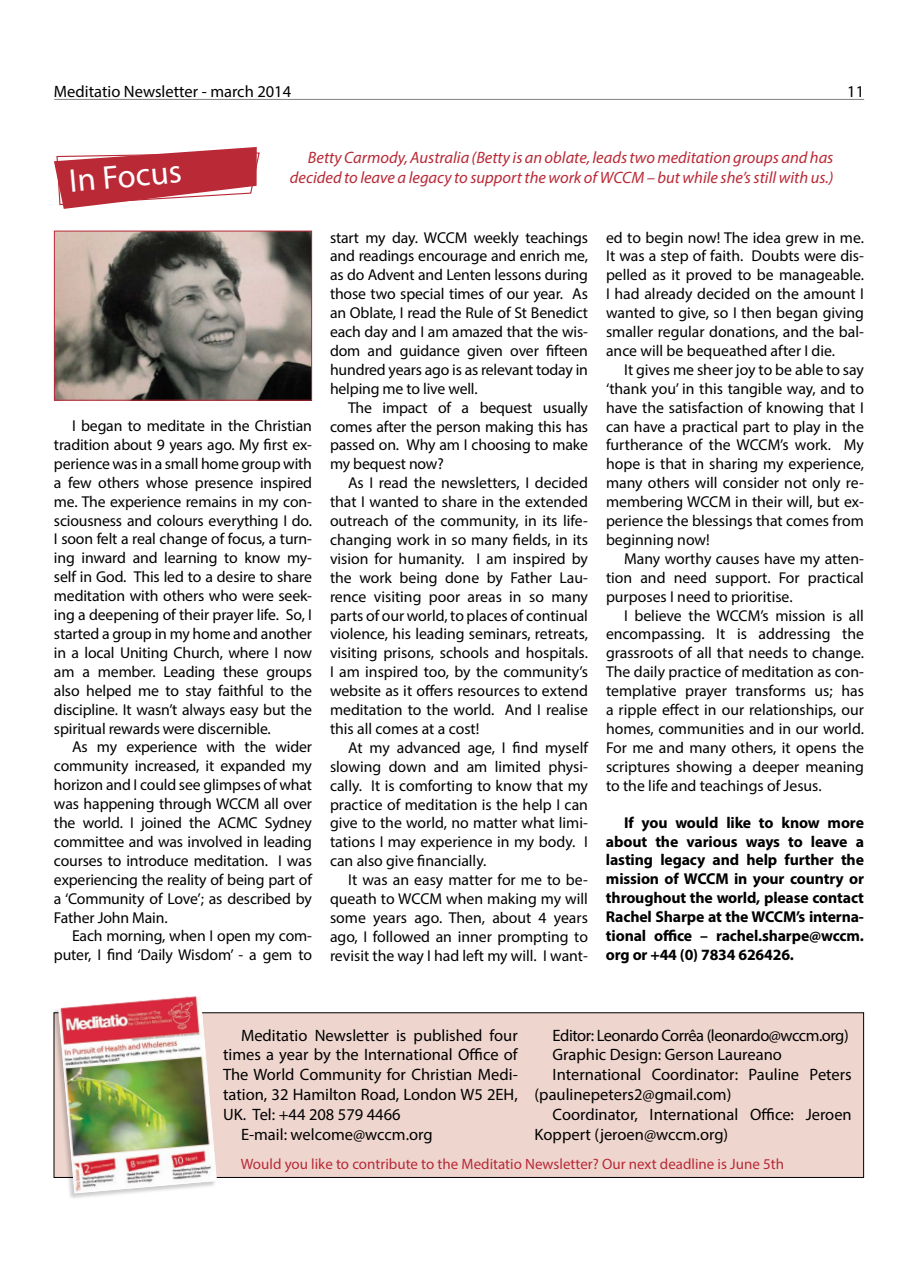
<style>
.page{position:relative;width:918px;height:1263px;background:#fff}
.page>*{position:absolute;margin:0;border:0;box-sizing:border-box;transform-origin:0 0}
.t1{font:33px "Myriad Pro";color:#fff}
.t2{font:16.5px "Myriad Pro";color:#000}
.t3{font:italic 16.5px/19.8px "Myriad Pro";color:#b92936;text-align:right}
.t4{font:16.5px "Myriad Pro";letter-spacing:-.03em;color:#000}
.t5{font:15.75px/18.9px "Myriad Pro";color:#000;text-align:justify}
.t6{font:700 15.75px/18.9px "Myriad Pro";letter-spacing:-.01em;color:#000;text-align:justify}
.t7{font:15px "Myriad Pro";color:#b92936}
</style>
<div class="page">
<hr style="left:54px;top:99px;width:810px;height:1px;background:#000">
<svg style="left:54px;top:147px;width:206px;height:62px"></svg>
<div style="left:54px;top:1012px;width:810px;height:165px;background:#eed6cf"></div>
<div style="left:52px;top:995px;width:165px;height:205px;background:#000;opacity:.2"></div>
<img style="left:58px;top:995px;width:159px;height:198px">
<img style="left:56px;top:233px;width:254px;height:166px">
<div style="left:54px;top:231px;width:258px;height:170px;border:1px solid #b92936"></div>
<p class="t2" style="left:54px;top:82px;width:239px">Meditatio Newsletter - march 2014</p>
<p class="t2" style="left:847px;top:82px;width:18px">11</p>
<h1 class="t1" style="left:67px;top:161px;width:114px;rotate:-5deg">In Focus</h1>
<p class="t3" style="left:290px;top:147px;width:545px">Betty Carmody, Australia (Betty is an oblate, leads two meditation groups and has decided to leave a legacy to support the work of WCCM – but while she’s still with us.)</p>
<p class="t5" style="left:54px;top:416px;width:260px;text-indent:18px">I began to meditate in the Christian tradition about 9 years ago. My first ex&shy;perience was in a small home group with a few others whose presence inspired me. The experience remains in my con&shy;sciousness and colours everything I do.<br>I soon felt a real change of focus, a turn&shy;ing inward and learning to know my&shy;self in God. This led to a desire to share meditation with others who were seek&shy;ing a deepening of their prayer life. So, I started a group in my home and another in a local Uniting Church, where I now am a member. Leading these groups also helped me to stay faithful to the discipline. It wasn’t always easy but the spiritual rewards were discernible.</p>
<p class="t5" style="left:54px;top:737px;width:260px;text-indent:18px">As my experience with the wider community increased, it expanded my horizon and I could see glimpses of what was happening through WCCM all over the world. I joined the ACMC Sydney committee and was involved in leading courses to introduce meditation. I was experiencing the reality of being part of a ‘Community of Love’; as described by Father John Main.</p>
<p class="t5" style="left:54px;top:926px;width:260px;text-align:right">Each morning, when I open my com&shy;puter, I find ‘Daily Wisdom’ - a gem to</p>
<p class="t5" style="left:330px;top:228px;width:260px">start my day. WCCM weekly teachings and readings encourage and enrich me, as do Advent and Lenten lessons during those two special times of our year. As an Oblate, I read the Rule of St Benedict each day and I am amazed that the wis&shy;dom and guidance given over fifteen hundred years ago is as relevant today in helping me to live well.</p>
<p class="t5" style="left:330px;top:398px;width:260px;text-indent:18px">The impact of a bequest usually comes after the person making this has passed on. Why am I choosing to make my bequest now?</p>
<p class="t5" style="left:330px;top:473px;width:260px;text-indent:18px">As I read the newsletters, I decided that I wanted to share in the extended outreach of the community, in its life&shy;changing work in so many fields, in its vision for humanity. I am inspired by the work being done by Father Lau&shy;rence visiting poor areas in so many parts of our world, to places of continual violence, his leading seminars, retreats, visiting prisons, schools and hospitals.<br>I am inspired too, by the community’s website as it offers resources to extend meditation to the world. And I realise this all comes at a cost!</p>
<p class="t5" style="left:330px;top:738px;width:260px;text-indent:18px">At my advanced age, I find myself slowing down and am limited physi&shy;cally. It is comforting to know that my practice of meditation is the help I can give to the world, no matter what limi&shy;tations I may experience in my body. I can also give financially.</p>
<p class="t5" style="left:330px;top:870px;width:260px;text-indent:18px">It was an easy matter for me to be&shy;queath to WCCM when making my will some years ago. Then, about 4 years ago, I followed an inner prompting to revisit the way I had left my will. I want-</p>
<p class="t5" style="left:606px;top:228px;width:260px">ed to begin now! The idea grew in me.<br>It was a step of faith. Doubts were dis&shy;pelled as it proved to be manageable.<br>I had already decided on the amount I wanted to give, so I then began giving smaller regular donations, and the bal&shy;ance will be bequeathed after I die.</p>
<p class="t5" style="left:606px;top:360px;width:260px;text-indent:18px">It gives me sheer joy to be able to say ‘thank you’ in this tangible way, and to have the satisfaction of knowing that I can have a practical part to play in the furtherance of the WCCM’s work. My hope is that in sharing my experience, many others will consider not only re&shy;membering WCCM in their will, but ex&shy;perience the blessings that comes from beginning now!</p>
<p class="t5" style="left:606px;top:549px;width:260px;text-indent:18px">Many worthy causes have my atten&shy;tion and need support. For practical purposes I need to prioritise.</p>
<p class="t5" style="left:606px;top:606px;width:260px;text-indent:18px">I believe the WCCM’s mission is all encompassing. It is addressing the grassroots of all that needs to change.<br>The daily practice of meditation as con&shy;templative prayer transforms us; has a ripple effect in our relationships, our homes, communities and in our world.<br>For me and many others, it opens the scriptures showing a deeper meaning to the life and teachings of Jesus.</p>
<p class="t6" style="left:606px;top:812px;width:260px;text-indent:18px">If you would like to know more about the various ways to leave a lasting legacy and help further the mission of WCCM in your country or throughout the world, please contact Rachel Sharpe at the WCCM’s interna&shy;tional office – rachel.sharpe@wccm. org or +44 (0) 7834 626426.</p>
<p class="t2" style="left:241px;top:1025px;width:278px">Meditatio Newsletter is published four</p>
<p class="t2" style="left:223px;top:1045px;width:296px">times a year by the International Office of</p>
<p class="t2" style="left:223px;top:1064px;width:296px">The World Community for Christian Medi-</p>
<p class="t2" style="left:223px;top:1084px;width:296px">tation, 32 Hamilton Road, London W5 2EH,</p>
<p class="t2" style="left:223px;top:1104px;width:179px">UK. Tel: +44 208 579 4466</p>
<p class="t2" style="left:241px;top:1124px;width:193px">E-mail: welcome@wccm.org</p>
<p class="t4" style="left:553px;top:1025px;width:298px">Editor: Leonardo Corrêa (leonardo@wccm.org)</p>
<p class="t2" style="left:553px;top:1045px;width:231px">Graphic Design: Gerson Laureano</p>
<p class="t2" style="left:553px;top:1064px;width:301px">International Coordinator: Pauline Peters</p>
<p class="t2" style="left:535px;top:1084px;width:198px">(paulinepeters2@gmail.com)</p>
<p class="t2" style="left:553px;top:1104px;width:301px">Coordinator, International Office: Jeroen</p>
<p class="t2" style="left:535px;top:1124px;width:195px">Koppert (jeroen@wccm.org)</p>
<p class="t7" style="left:241px;top:1154px;width:545px">Would you like to contribute to the Meditatio Newsletter? Our next deadline is June 5th</p>
</div>
